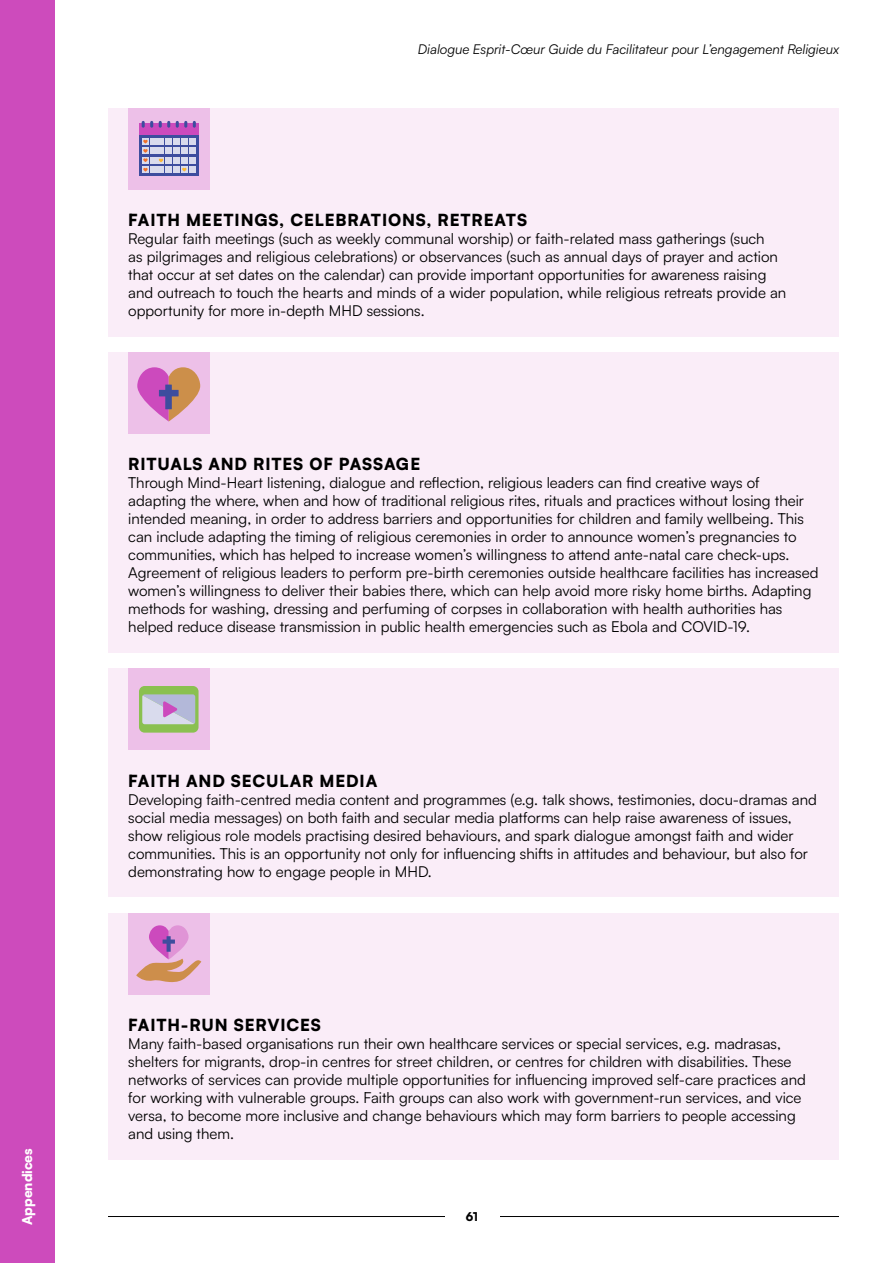
<style>
.page{position:relative;width:893px;height:1263px;background:#fff}
.page>*{position:absolute;margin:0;border:0;box-sizing:border-box;transform-origin:0 0}
.t1{font:700 16.5px "Satoshi Variable";letter-spacing:.05em;color:#000}
.t2{font:700 15px/18px "Satoshi Variable";color:#000}
.t3{font:italic 13.5px "Satoshi";color:#000}
.t4{font:700 13.5px "Satoshi Variable";color:#fff}
.t5{font:700 12px "Satoshi Variable";color:#000}
</style>
<div class="page">
<hr style="left:108px;top:1216px;width:731px;height:1px;background:#000">
<div style="left:445px;top:1209px;width:54px;height:12px;background:#fff"></div>
<div style="left:0;top:0;width:54px;height:1263px;background:#cd4bbc"></div>
<div style="left:108px;top:108px;width:731px;height:228px;background:#faedf8"></div>
<div style="left:128px;top:108px;width:81px;height:81px;background:#edc0e8"></div>
<div style="left:108px;top:352px;width:731px;height:301px;background:#faedf8"></div>
<div style="left:108px;top:669px;width:731px;height:228px;background:#faedf8"></div>
<div style="left:108px;top:913px;width:731px;height:246px;background:#faedf8"></div>
<div style="left:128px;top:352px;width:81px;height:81px;background:#edc0e8"></div>
<div style="left:128px;top:669px;width:81px;height:81px;background:#edc0e8"></div>
<div style="left:128px;top:913px;width:81px;height:81px;background:#edc0e8"></div>
<div style="left:139px;top:129px;width:60px;height:47px;background:#3d4d9e"></div>
<div style="left:139px;top:123px;width:60px;height:12px;background:#cc4abd"></div>
<svg style="left:193px;top:121px;width:3px;height:7px"></svg>
<svg style="left:176px;top:121px;width:11px;height:7px"></svg>
<svg style="left:159px;top:121px;width:11px;height:7px"></svg>
<svg style="left:142px;top:121px;width:11px;height:7px"></svg>
<svg style="left:142px;top:138px;width:53px;height:35px"></svg>
<svg style="left:137px;top:367px;width:63px;height:54px"></svg>
<div style="left:139px;top:686px;width:60px;height:47px;background:#8ac050;border-radius:6px"></div>
<svg style="left:142px;top:694px;width:53px;height:30px;background:#c4bedb"></svg>
<svg style="left:136px;top:925px;width:65px;height:57px"></svg>
<p class="t4" style="left:17px;top:1225px;width:78px;rotate:-90deg">Appendices</p>
<p class="t3" style="left:418px;top:40px;width:423px">Dialogue Esprit-Cœur Guide du Facilitateur pour L’engagement Religieux</p>
<p class="t1" style="left:128px;top:207px;width:400px">FAITH MEETINGS, CELEBRATIONS, RETREATS</p>
<p class="t2" style="left:128px;top:228px;width:660px">Regular faith meetings (such as weekly communal worship) or faith-related mass gatherings (such<br>as pilgrimages and religious celebrations) or observances (such as annual days of prayer and action that occur at set dates on the calendar) can provide important opportunities for awareness raising and outreach to touch the hearts and minds of a wider population, while religious retreats provide an opportunity for more in-depth MHD sessions.</p>
<p class="t1" style="left:128px;top:452px;width:294px">RITUALS AND RITES OF PASSAGE</p>
<p class="t2" style="left:128px;top:473px;width:692px">Through Mind-Heart listening, dialogue and reflection, religious leaders can find creative ways of adapting the where, when and how of traditional religious rites, rituals and practices without losing their intended meaning, in order to address barriers and opportunities for children and family wellbeing. This can include adapting the timing of religious ceremonies in order to announce women’s pregnancies to communities, which has helped to increase women’s willingness to attend ante-natal care check-ups.<br>Agreement of religious leaders to perform pre-birth ceremonies outside healthcare facilities has increased women’s willingness to deliver their babies there, which can help avoid more risky home births. Adapting methods for washing, dressing and perfuming of corpses in collaboration with health authorities has helped reduce disease transmission in public health emergencies such as Ebola and COVID-19.</p>
<p class="t1" style="left:128px;top:768px;width:250px">FAITH AND SECULAR MEDIA</p>
<p class="t2" style="left:128px;top:789px;width:690px">Developing faith-centred media content and programmes (e.g. talk shows, testimonies, docu-dramas and social media messages) on both faith and secular media platforms can help raise awareness of issues, show religious role models practising desired behaviours, and spark dialogue amongst faith and wider communities. This is an opportunity not only for influencing shifts in attitudes and behaviour, but also for demonstrating how to engage people in MHD.</p>
<p class="t1" style="left:128px;top:1012px;width:194px">FAITH-RUN SERVICES</p>
<p class="t2" style="left:128px;top:1033px;width:679px">Many faith-based organisations run their own healthcare services or special services, e.g. madrasas, shelters for migrants, drop-in centres for street children, or centres for children with disabilities. These networks of services can provide multiple opportunities for influencing improved self-care practices and for working with vulnerable groups. Faith groups can also work with government-run services, and vice versa, to become more inclusive and change behaviours which may form barriers to people accessing and using them.</p>
<p class="t5" style="left:466px;top:1207px;width:14px">61</p>
</div>
